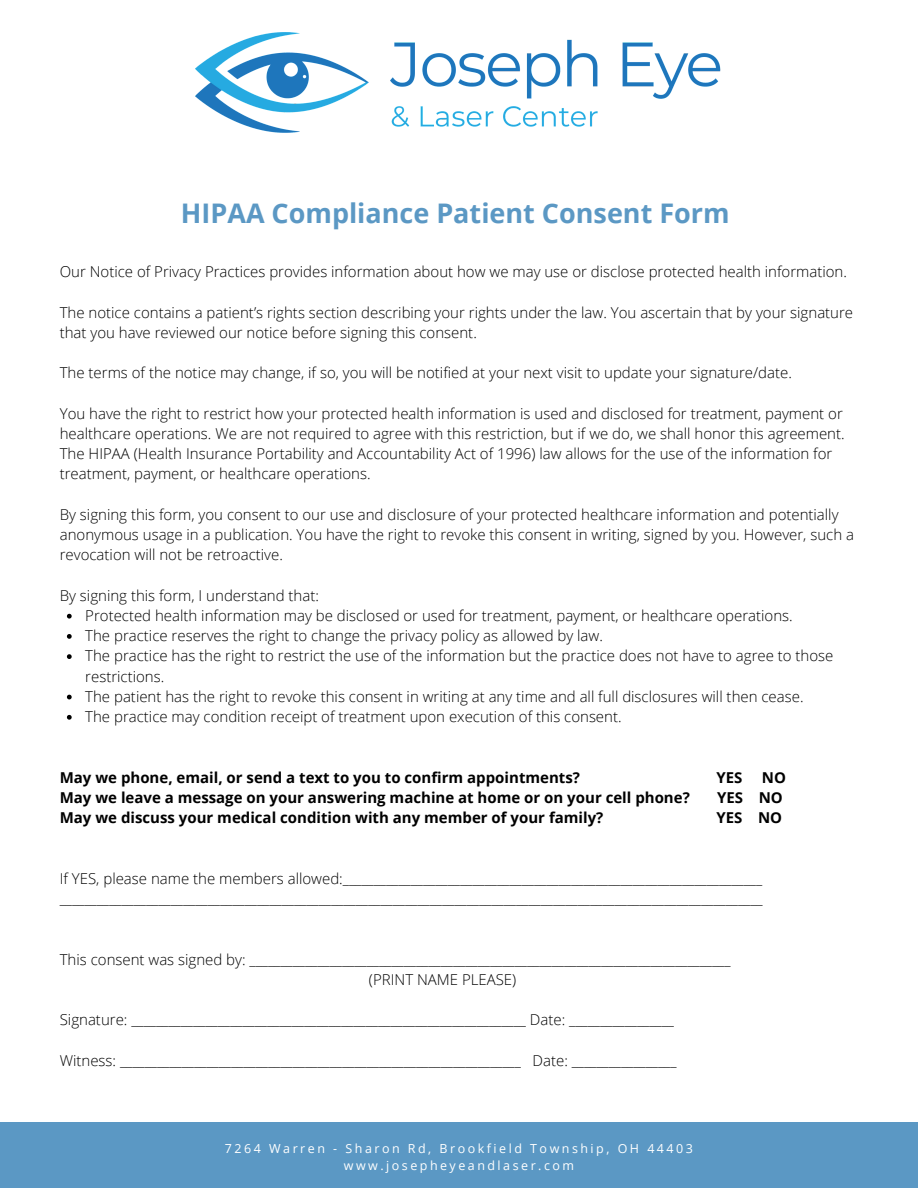
<style>
.page{position:relative;width:918px;height:1188px;background:#fff}
.page>*{position:absolute;margin:0;border:0;box-sizing:border-box;transform-origin:0 0}
.t1{font:700 27px "Open Sans";color:#5b98c4}
.t2{font:300 15px/20.2px "Open Sans";color:#000}
.t3{font:700 15px "Open Sans";color:#000}
.t4{font:12.45px/17px "Open Sans";letter-spacing:.2em;color:#fff;text-align:center}
</style>
<div class="page">
<img style="left:195px;top:32px;width:525px;height:101px">
<div style="left:0;top:1122px;width:918px;height:66px;background:#5b98c4"></div>
<svg style="left:67px;top:614px;width:5px;height:5px"></svg>
<svg style="left:67px;top:634px;width:5px;height:5px"></svg>
<svg style="left:67px;top:654px;width:5px;height:5px"></svg>
<svg style="left:67px;top:695px;width:5px;height:4px"></svg>
<svg style="left:67px;top:715px;width:5px;height:5px"></svg>
<h1 class="t1" style="left:181px;top:194px;width:550px">HIPAA Compliance Patient Consent Form</h1>
<p class="t2" style="left:60px;top:261px;width:789px">Our Notice of Privacy Practices provides information about how we may use or disclose protected health information.</p>
<p class="t2" style="left:60px;top:302px;width:795px">The notice contains a patient’s rights section describing your rights under the law. You ascertain that by your signature that you have reviewed our notice before signing this consent.</p>
<p class="t2" style="left:60px;top:362px;width:734px">The terms of the notice may change, if so, you will be notified at your next visit to update your signature/date.</p>
<p class="t2" style="left:60px;top:403px;width:786px">You have the right to restrict how your protected health information is used and disclosed for treatment, payment or healthcare operations. We are not required to agree with this restriction, but if we do, we shall honor this agreement.<br>The HIPAA (Health Insurance Portability and Accountability Act of 1996) law allows for the use of the information for treatment, payment, or healthcare operations.</p>
<p class="t2" style="left:60px;top:504px;width:796px">By signing this form, you consent to our use and disclosure of your protected healthcare information and potentially anonymous usage in a publication. You have the right to revoke this consent in writing, signed by you. However, such a revocation will not be retroactive.</p>
<p class="t2" style="left:60px;top:585px;width:261px">By signing this form, I understand that:</p>
<p class="t2" style="left:85px;top:605px;width:750px">Protected health information may be disclosed or used for treatment, payment, or healthcare operations.<br>The practice reserves the right to change the privacy policy as allowed by law.<br>The practice has the right to restrict the use of the information but the practice does not have to agree to those restrictions.<br>The patient has the right to revoke this consent in writing at any time and all full disclosures will then cease.<br>The practice may condition receipt of treatment upon execution of this consent.</p>
<p class="t3" style="left:60px;top:767px;width:522px">May we phone, email, or send a text to you to confirm appointments?</p>
<p class="t3" style="left:716px;top:767px;width:28px">YES</p>
<p class="t3" style="left:762px;top:767px;width:26px">NO</p>
<p class="t3" style="left:60px;top:787px;width:632px">May we leave a message on your answering machine at home or on your cell phone?</p>
<p class="t3" style="left:717px;top:787px;width:67px">YES NO</p>
<p class="t3" style="left:60px;top:807px;width:545px">May we discuss your medical condition with any member of your family?</p>
<p class="t3" style="left:716px;top:807px;width:67px">YES NO</p>
<p class="t2" style="left:60px;top:868px;width:704px">If YES, please name the members allowed:____________________________________________________________________ __________________________________________________________________________________________________________________</p>
<p class="t2" style="left:369px;top:949px;width:363px;text-indent:-309px">This consent was signed by: ______________________________________________________________________________ (PRINT NAME PLEASE)</p>
<p class="t2" style="left:60px;top:1009px;width:616px">Signature: ________________________________________________________________ Date: _________________</p>
<p class="t2" style="left:60px;top:1050px;width:618px">Witness: _________________________________________________________________ Date: _________________</p>
<p class="t4" style="left:225px;top:1139px;width:470px">7264 Warren - Sharon Rd, Brookfield Township, OH 44403 www.josepheyeandlaser.com</p>
</div>
